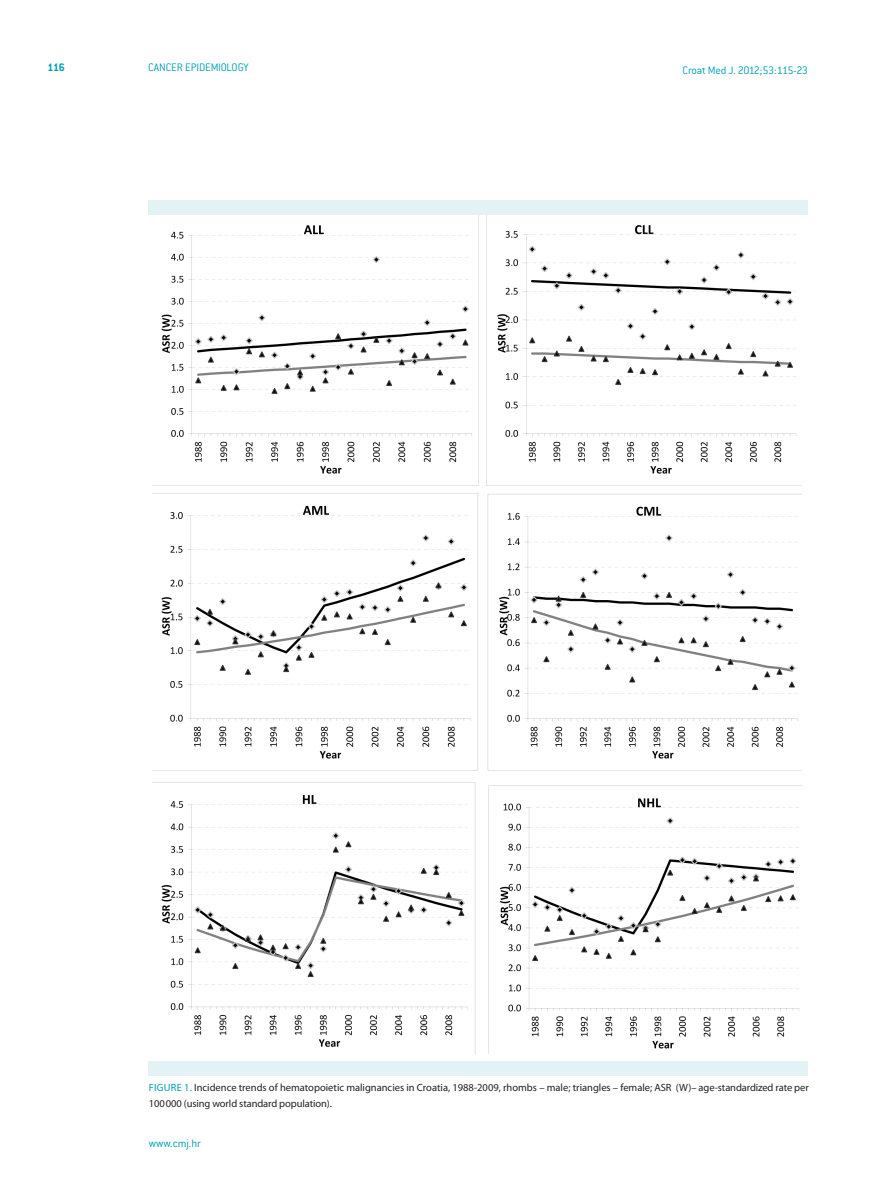
<style>
.page{position:relative;width:893px;height:1191px;background:#fff}
.page>*{position:absolute;margin:0;border:0;box-sizing:border-box;transform-origin:0 0}
.t1{font:300 12px "ITC Conduit LTCE";letter-spacing:-.015em;color:#009fb4}
.t2{font:700 12px "ITC Conduit LTCE";color:#009fb4}
.t3{font:10.5px/15.8px "Myriad Pro";color:#231f20}
.s1{color:#009fb4}
</style>
<div class="page">
<img style="left:152px;top:215px;width:650px;height:838px">
<div style="left:149px;top:200px;width:659px;height:15px;background:#e2f2f5"></div>
<div style="left:149px;top:1061px;width:659px;height:15px;background:#e2f2f5"></div>
<p class="t2" style="left:48px;top:60px;width:19px">116</p>
<p class="t1" style="left:148px;top:61px;width:102px">CANCER EPIDEMIOLOGY</p>
<p class="t1" style="left:682px;top:63px;width:127px">Croat Med J. 2012;53:115-23</p>
<p class="t3" style="left:149px;top:1080px;width:661px"><span class="s1">Fi gure 1.</span> Incidence trends of hematopoietic malignancies in Croatia, 1988-2009, rhombs – male; triangles – female; ASR (W)– age-standardized rate per<br>100000 (using world standard population).</p>
<p class="t1" style="left:149px;top:1136px;width:54px">www.cmj.hr</p>
</div>
